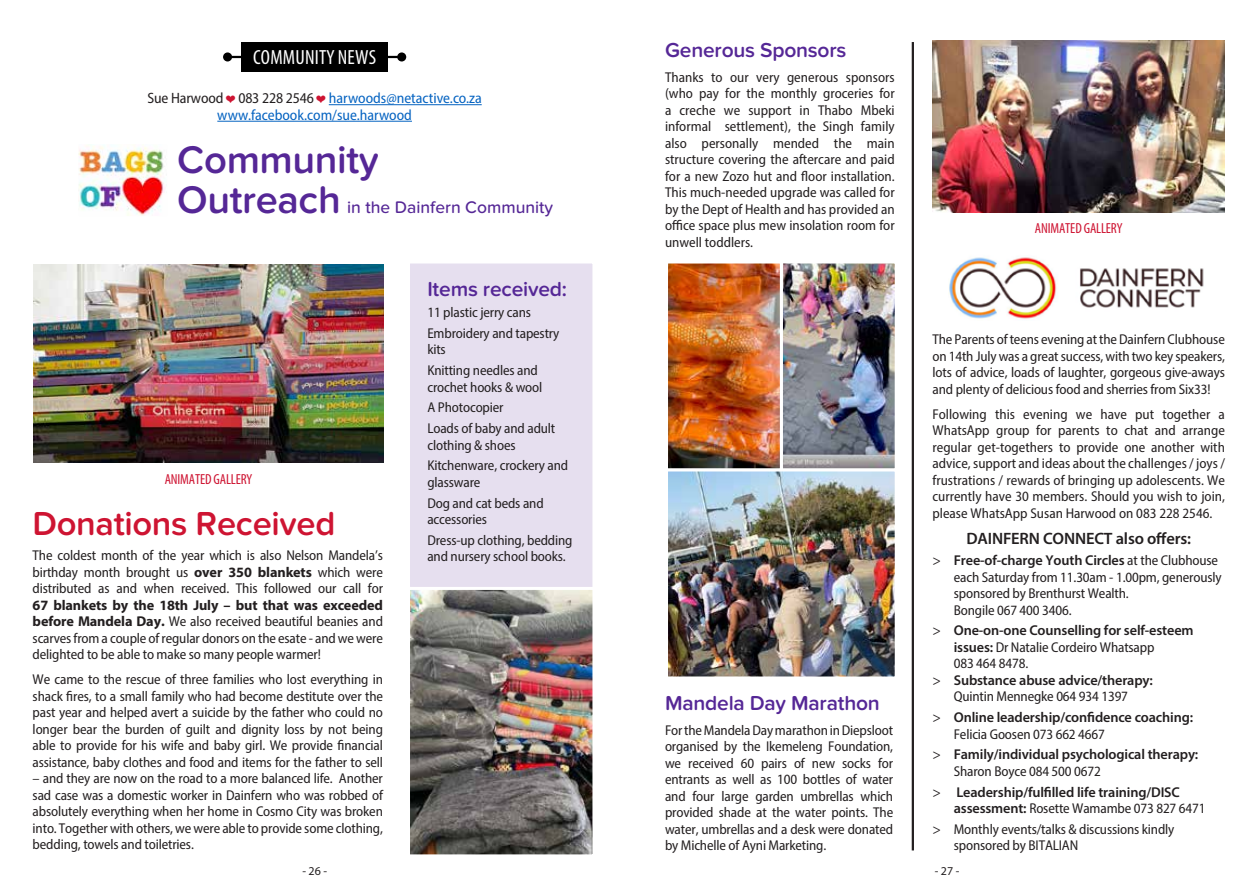
<style>
.page{position:relative;width:1259px;height:893px;background:#fff}
.page>*{position:absolute;margin:0;border:0;box-sizing:border-box;transform-origin:0 0}
.t1{font:600 39.9px/39.9px "Proxima Nova Soft";letter-spacing:-.01em;color:#552796}
.t2{font:600 34.5px "Proxima Nova Soft";letter-spacing:-.01em;color:#ce1432}
.t3{font:600 21px "Proxima Nova Soft";letter-spacing:-.01em;color:#552796}
.t4{font:condensed 20.55px "Myriad Pro";letter-spacing:.01em;color:#fff}
.t5{font:500 17.4px "Proxima Nova Soft";color:#552796}
.t6{font:600 16.5px "Myriad Pro";letter-spacing:-.01em;color:#231f20}
.t7{font:semi-condensed 15px/16.5px "Myriad Pro";color:#0563c1;text-align:center}
.t8{font:condensed 14.55px "Myriad Pro";letter-spacing:-.01em;color:#ce1432}
.t9{font:semi-condensed 14.25px/16.5px "Myriad Pro";letter-spacing:-.01em;color:#231f20;text-align:justify}
.t10{font:600 14.25px/16.5px "Myriad Pro";letter-spacing:-.01em;color:#231f20}
.t11{font:12px "Myriad Pro";color:#231f20}
.s1{color:#231f20}
.s2{font-family:"HEART shapes";font-stretch:normal;color:#ce1432}
.s3{font-weight:700;font-stretch:normal}
.s4{font-weight:600;font-stretch:normal}
.s5{font-weight:400;font-stretch:semi-condensed}
</style>
<div class="page">
<hr style="left:228px;top:56px;width:174px;height:2px;background:#000">
<div style="left:223px;top:52px;width:9px;height:10px;background:#000;border-radius:50%"></div>
<div style="left:397px;top:52px;width:9px;height:10px;background:#000;border-radius:50%"></div>
<div style="left:242px;top:42px;width:146px;height:30px;background:#000"></div>
<hr style="left:329px;top:104px;width:153px;height:1px;background:#0563c1">
<hr style="left:217px;top:121px;width:195px;height:1px;background:#0563c1">
<img style="left:79px;top:145px;width:86px;height:70px">
<div style="left:407px;top:260px;width:188px;height:330px;background:#e6dfef;border:3px solid #fff"></div>
<img style="left:34px;top:265px;width:349px;height:197px">
<img style="left:411px;top:591px;width:180px;height:262px">
<div style="left:407px;top:587px;width:188px;height:270px;border:3px solid #fff"></div>
<img style="left:784px;top:264px;width:109px;height:203px">
<div style="left:780px;top:260px;width:117px;height:211px;border:3px solid #fff"></div>
<img style="left:669px;top:264px;width:110px;height:203px">
<div style="left:665px;top:260px;width:118px;height:211px;border:3px solid #fff"></div>
<img style="left:669px;top:472px;width:224px;height:203px">
<div style="left:665px;top:468px;width:232px;height:211px;border:3px solid #fff"></div>
<img style="left:949px;top:257px;width:255px;height:62px">
<hr style="left:911px;top:42px;width:3px;height:808px;background:#231f20">
<img style="left:932px;top:41px;width:293px;height:172px">
<h3 class="t4" style="left:253px;top:45px;width:125px">COMMUNITY NEWS</h3>
<p class="t7" style="left:148px;top:90px;width:336px"><span class="s1">Sue Harwood</span> <span class="s2">D</span> <span class="s1">083 228 2546</span> <span class="s2">D</span> harwoods@netactive.co.za www.facebook.com/sue.harwood</p>
<h1 class="t1" style="left:177px;top:140px;width:203px">Community<br>Outreach</h1>
<p class="t5" style="left:347px;top:197px;width:207px">in the Dainfern Community</p>
<p class="t8" style="left:165px;top:470px;width:89px">ANIMATED GALLERY</p>
<h2 class="t2" style="left:33px;top:504px;width:304px">Donations Received</h2>
<p class="t9" style="left:33px;top:547px;width:352px">The coldest month of the year which is also Nelson Mandela’s birthday month brought us <span class="s3">over 350 blankets</span> which were distributed as and when received. This followed our call for</p>
<p class="t9" style="left:33px;top:596px;width:352px"><span class="s3">67 blankets by the 18th July – but that was exceeded before Mandela Day.</span> We also received beautiful beanies and scarves from a couple of regular donors on the esate - and we were delighted to be able to make so many people warmer!</p>
<p class="t9" style="left:33px;top:671px;width:352px">We came to the rescue of three families who lost everything in shack fires, to a small family who had become destitute over the past year and helped avert a suicide by the father who could no longer bear the burden of guilt and dignity loss by not being able to provide for his wife and baby girl. We provide financial assistance, baby clothes and food and items for the father to sell</p>
<p class="t9" style="left:33px;top:770px;width:352px">– and they are now on the road to a more balanced life. Another sad case was a domestic worker in Dainfern who was robbed of absolutely everything when her home in Cosmo City was broken into. Together with others, we were able to provide some clothing, bedding, towels and toiletries.</p>
<h3 class="t3" style="left:427px;top:277px;width:141px">Items received:</h3>
<p class="t9" style="left:427px;top:302px;width:133px;line-height:20.7px">11 plastic jerry cans<br>Embroidery and tapestry</p>
<p class="t9" style="left:427px;top:339px;width:112px;line-height:20.7px">kits<br>Knitting needles and</p>
<p class="t9" style="left:427px;top:376px;width:129px;line-height:20.7px;text-align:left">crochet hooks &amp; wool<br>A Photocopier<br>Loads of baby and adult</p>
<p class="t9" style="left:427px;top:434px;width:142px;line-height:20.7px">clothing &amp; shoes<br>Kitchenware, crockery and</p>
<p class="t9" style="left:427px;top:472px;width:118px;line-height:20.7px">glassware<br>Dog and cat beds and</p>
<p class="t9" style="left:427px;top:509px;width:147px;line-height:20.7px">accessories<br>Dress-up clothing, bedding</p>
<p class="t9" style="left:427px;top:548px;width:140px">and nursery school books.</p>
<h3 class="t3" style="left:665px;top:38px;width:183px">Generous Sponsors</h3>
<p class="t9" style="left:665px;top:69px;width:231px">Thanks to our very generous sponsors (who pay for the monthly groceries for a creche we support in Thabo Mbeki informal settlement), the Singh family also personally mended the main structure covering the aftercare and paid for a new Zozo hut and floor installation.<br>This much-needed upgrade was called for by the Dept of Health and has provided an office space plus mew insolation room for unwell toddlers.</p>
<h3 class="t3" style="left:665px;top:691px;width:216px">Mandela Day Marathon</h3>
<p class="t9" style="left:665px;top:722px;width:230px">For the Mandela Day marathon in Diepsloot organised by the Ikemeleng Foundation, we received 60 pairs of new socks for entrants as well as 100 bottles of water and four large garden umbrellas which provided shade at the water points. The water, umbrellas and a desk were donated by Michelle of Ayni Marketing.</p>
<p class="t8" style="left:1035px;top:219px;width:89px">ANIMATED GALLERY</p>
<p class="t9" style="left:932px;top:331px;width:294px">The Parents of teens evening at the Dainfern Clubhouse on 14th July was a great success, with two key speakers, lots of advice, loads of laughter, gorgeous give-aways and plenty of delicious food and sherries from Six33!</p>
<p class="t9" style="left:932px;top:406px;width:294px">Following this evening we have put together a WhatsApp group for parents to chat and arrange regular get-togethers to provide one another with advice, support and ideas about the challenges / joys / frustrations / rewards of bringing up adolescents. We currently have 30 members. Should you wish to join, please WhatsApp Susan Harwood on 083 228 2546.</p>
<p class="t6" style="left:966px;top:528px;width:226px">DAINFERN CONNECT also offers:</p>
<p class="t9" style="left:953px;top:552px;width:269px;text-align:left;text-indent:-21px">&gt; <span class="s4">Free-of-charge Youth Circles</span> at the Clubhouse each Saturday from 11.30am - 1.00pm, generously sponsored by Brenthurst Wealth.<br>Bongile 067 400 3406.</p>
<p class="t10" style="left:932px;top:622px;width:263px"><span class="s5">&gt;</span> One-on-one Counselling for self-esteem</p>
<p class="t9" style="left:953px;top:639px;width:202px"><span class="s4">issues:</span> Dr Natalie Cordeiro Whatsapp</p>
<p class="t9" style="left:953px;top:655px;width:76px">083 464 8478.</p>
<p class="t10" style="left:932px;top:671px;width:222px"><span class="s5">&gt;</span> Substance abuse advice/therapy:</p>
<p class="t9" style="left:953px;top:688px;width:176px">Quintin Mennegke 064 934 1397</p>
<p class="t10" style="left:953px;top:709px;width:241px;text-indent:-21px"><span class="s5">&gt;</span> Online leadership/confidence coaching:<br><span class="s5">Felicia Goosen 073 662 4667</span></p>
<p class="t10" style="left:953px;top:746px;width:246px;text-indent:-21px"><span class="s5">&gt;</span> Family/individual psychological therapy:<br><span class="s5">Sharon Boyce 084 500 0672</span></p>
<p class="t10" style="left:953px;top:783px;width:253px;text-indent:-21px"><span class="s5">&gt;</span> Leadership/fulfilled life training/DISC assessment: <span class="s5">Rosette Wamambe 073 827 6471</span></p>
<p class="t9" style="left:953px;top:821px;width:222px;text-indent:-21px">&gt; Monthly events/talks &amp; discussions kindly sponsored by BITALIAN</p>
<p class="t11" style="left:302px;top:864px;width:26px">- 26 -</p>
<p class="t11" style="left:934px;top:864px;width:26px">- 27 -</p>
</div>
